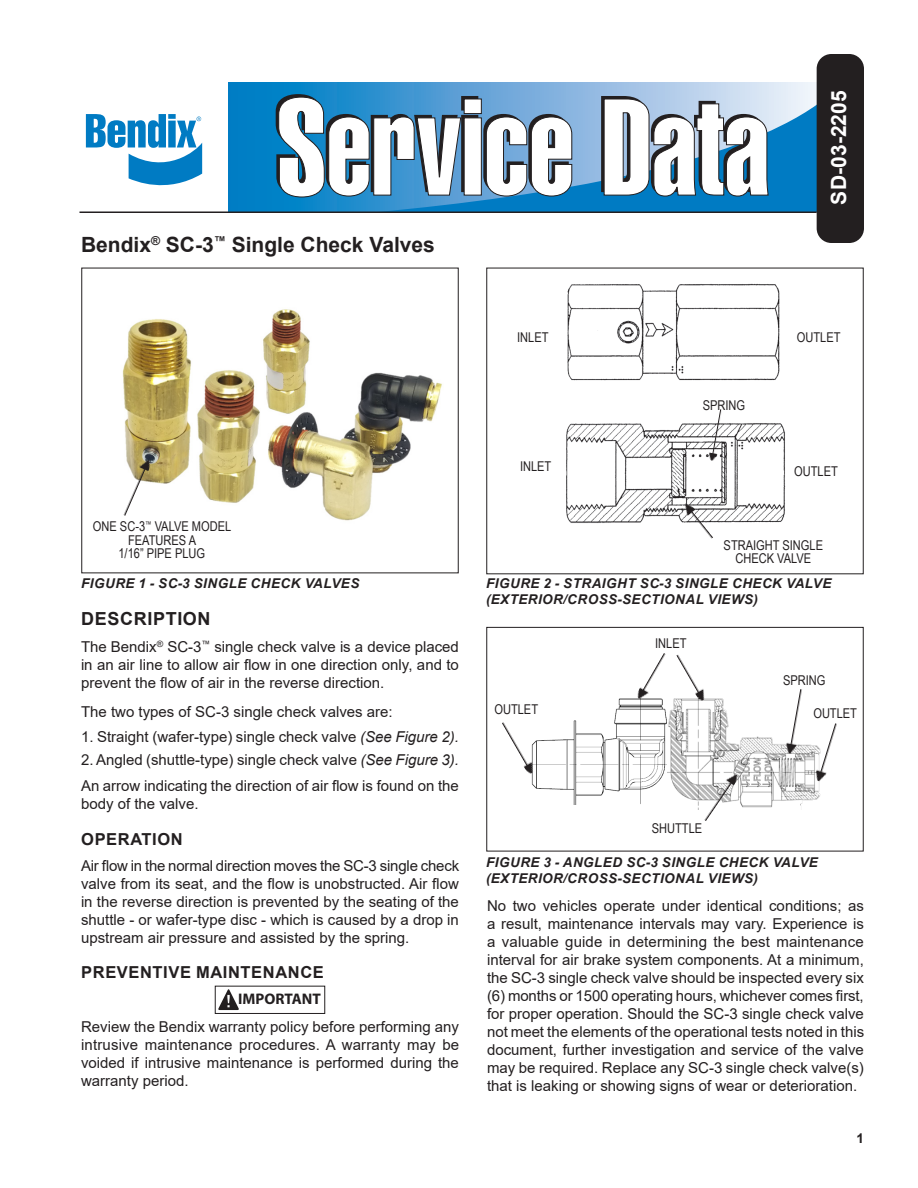
<style>
.page{position:relative;width:918px;height:1188px;background:#fff}
.page>*{position:absolute;margin:0;border:0;box-sizing:border-box;transform-origin:0 0}
.t1{font:700 21px "Arial";color:#231f20}
.SD_Number{font:700 21px "Arial";color:#fff}
.Subhead_1{font:700 18px "Arial";letter-spacing:.035em;color:#231f20}
.Subhead_2{font:700 16.5px "Arial";letter-spacing:.035em;color:#231f20}
.t2{font:700 15.3px "Myriad Pro";color:#231f20}
.Body_text{font:15px/18px "Arial";color:#231f20;text-align:justify}
._1st__para{font:15px/18px "Arial";color:#231f20;text-align:justify}
.Hanging_ind{font:15px "Arial";color:#231f20}
.Figure_No{font:italic 700 13.5px/15.6px "Arial";letter-spacing:.035em;color:#231f20}
.Callouts{font:13.5px/13.5px "Arial Narrow";color:#231f20;text-align:center}
.t3{font:700 13.5px "Arial";color:#231f20}
.s1{font-style:italic}
</style>
<div class="page">
<img style="left:531px;top:699px;width:136px;height:106px">
<img style="left:667px;top:699px;width:154px;height:110px">
<img style="left:122px;top:309px;width:320px;height:212px">
<div style="left:228px;top:82px;width:610px;height:130px;background:linear-gradient(to right,#0073c1,#fdf0f9)"></div>
<svg style="left:375px;top:104px;width:442px;height:107px;background:#2a8dcb"></svg>
<div style="left:817px;top:54px;width:47px;height:189px;background:#231f20;border-radius:15px"></div>
<svg style="left:276px;top:94px;width:296px;height:103px"></svg>
<svg style="left:601px;top:96px;width:168px;height:100px"></svg>
<hr style="left:80px;top:211px;width:737px;height:2px;background:#231f20">
<svg style="left:86px;top:114px;width:116px;height:72px"></svg>
<div style="left:81px;top:268px;width:378px;height:305px;border:1px solid #231f20"></div>
<img style="left:567px;top:283px;width:213px;height:98px">
<img style="left:566px;top:423px;width:220px;height:100px">
<div style="left:486px;top:268px;width:378px;height:306px;border:1px solid #231f20"></div>
<div style="left:486px;top:627px;width:378px;height:224px;border:1px solid #231f20"></div>
<img style="left:635px;top:653px;width:35px;height:49px">
<img style="left:122px;top:457px;width:30px;height:60px">
<img style="left:785px;top:689px;width:22px;height:66px">
<img style="left:699px;top:771px;width:41px;height:50px">
<img style="left:708px;top:409px;width:18px;height:52px">
<img style="left:680px;top:501px;width:36px;height:38px">
<img style="left:674px;top:654px;width:35px;height:48px">
<img style="left:502px;top:719px;width:36px;height:56px">
<svg style="left:218px;top:989px;width:21px;height:21px"></svg>
<div style="left:215px;top:986px;width:110px;height:28px;border:1px solid #231f20"></div>
<img style="left:814px;top:722px;width:23px;height:61px">
<p class="t1" style="left:81px;top:230px;width:355px">Bendix<sup>®</sup> SC-3<sup>™</sup> Single Check Valves</p>
<p class="SD_Number" style="left:824px;top:205px;width:116px;rotate:-90deg">SD-03-2205</p>
<p class="Callouts" style="left:93px;top:519px;width:140px">ONE SC-3<sup>™</sup> VALVE MODEL<br>FEATURES A<br>1/16” PIPE PLUG</p>
<p class="Figure_No" style="left:81px;top:576px;width:280px">FIGURE 1 - SC-3 SINGLE CHECK VALVES</p>
<p class="Subhead_1" style="left:81px;top:606px;width:131px">DESCRIPTION</p>
<p class="_1st__para" style="left:81px;top:638px;width:379px">The Bendix<sup>®</sup> SC-3<sup>™</sup> single check valve is a device placed in an air line to allow air flow in one direction only, and to prevent the flow of air in the reverse direction.</p>
<p class="Body_text" style="left:81px;top:703px;width:313px">The two types of SC-3 single check valves are:</p>
<p class="Hanging_ind" style="left:81px;top:726px;width:379px">1. Straight (wafer-type) single check valve <span class="s1">(See Figure 2).</span></p>
<p class="Hanging_ind" style="left:81px;top:749px;width:379px">2. Angled (shuttle-type) single check valve <span class="s1">(See Figure 3).</span></p>
<p class="Body_text" style="left:81px;top:777px;width:379px">An arrow indicating the direction of air flow is found on the body of the valve.</p>
<p class="Subhead_2" style="left:81px;top:828px;width:103px">OPERATION</p>
<p class="Body_text" style="left:81px;top:856px;width:380px">Air flow in the normal direction moves the SC-3 single check valve from its seat, and the flow is unobstructed. Air flow in the reverse direction is prevented by the seating of the shuttle - or wafer-type disc - which is caused by a drop in upstream air pressure and assisted by the spring.</p>
<p class="Subhead_2" style="left:81px;top:961px;width:244px">PREVENTIVE MAINTENANCE</p>
<p class="t2" style="left:238px;top:989px;width:84px">IMPORTANT</p>
<p class="Body_text" style="left:81px;top:1018px;width:380px">Review the Bendix warranty policy before performing any intrusive maintenance procedures. A warranty may be voided if intrusive maintenance is performed during the warranty period.</p>
<p class="Callouts" style="left:517px;top:330px;width:33px">INLET</p>
<p class="Callouts" style="left:703px;top:398px;width:44px">SPRING</p>
<p class="Callouts" style="left:797px;top:330px;width:45px">OUTLET</p>
<p class="Callouts" style="left:520px;top:459px;width:33px">INLET</p>
<p class="Callouts" style="left:794px;top:464px;width:45px">OUTLET</p>
<p class="Callouts" style="left:724px;top:538px;width:101px">STRAIGHT SINGLE<br>CHECK VALVE</p>
<p class="Figure_No" style="left:486px;top:576px;width:347px">FIGURE 2 - STRAIGHT SC-3 SINGLE CHECK VALVE (EXTERIOR/CROSS-SECTIONAL VIEWS)</p>
<p class="Callouts" style="left:494px;top:702px;width:45px">OUTLET</p>
<p class="Callouts" style="left:655px;top:636px;width:33px">INLET</p>
<p class="Callouts" style="left:783px;top:673px;width:44px">SPRING</p>
<p class="Callouts" style="left:813px;top:706px;width:45px">OUTLET</p>
<p class="Callouts" style="left:652px;top:821px;width:52px">SHUTTLE</p>
<p class="Figure_No" style="left:486px;top:855px;width:333px">FIGURE 3 - ANGLED SC-3 SINGLE CHECK VALVE (EXTERIOR/CROSS-SECTIONAL VIEWS)</p>
<p class="Body_text" style="left:487px;top:896px;width:379px">No two vehicles operate under identical conditions; as a result, maintenance intervals may vary. Experience is a valuable guide in determining the best maintenance interval for air brake system components. At a minimum, the SC-3 single check valve should be inspected every six (6) months or 1500 operating hours, whichever comes first, for proper operation. Should the SC-3 single check valve not meet the elements of the operational tests noted in this document, further investigation and service of the valve may be required. Replace any SC-3 single check valve(s) that is leaking or showing signs of wear or deterioration.</p>
<p class="t3" style="left:856px;top:1129px;width:9px">1</p>
</div>
